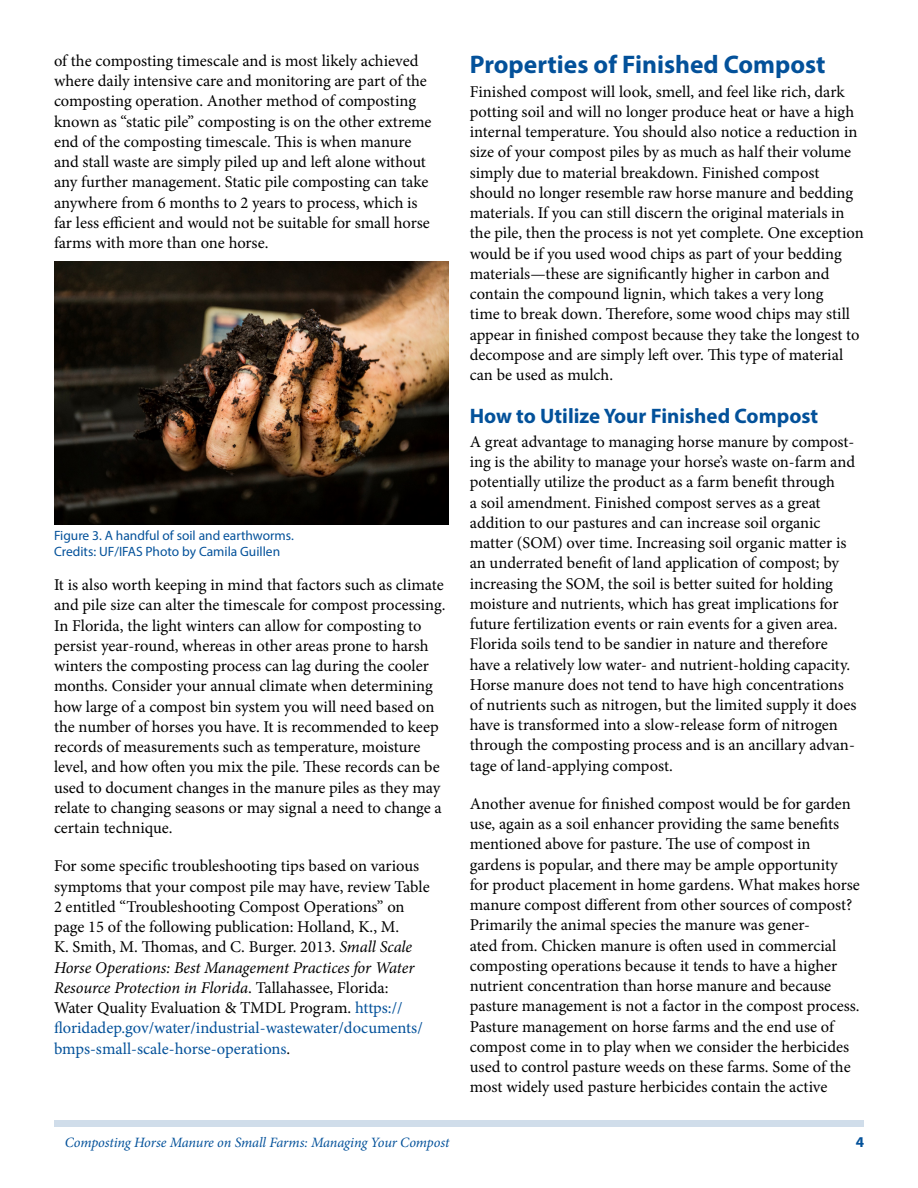
<style>
.page{position:relative;width:918px;height:1188px;background:#fff}
.page>*{position:absolute;margin:0;border:0;box-sizing:border-box;transform-origin:0 0}
.t1{font:700 25.5px "Myriad Pro";color:#03519a}
.t2{font:700 21px "Myriad Pro";color:#03519a}
.t3{font:16.5px/20.2px "Minion Pro";letter-spacing:-.005em;color:#000}
.t4{font:700 15px "Myriad Pro";color:#03519a}
.t5{font:italic 14.25px "Minion Pro";letter-spacing:-.01em;color:#03519a}
.t6{font:13.5px/16.5px "Myriad Pro";color:#03519a}
.s1{font-style:italic}
.s2{color:#03519a}
</style>
<div class="page">
<div style="left:54px;top:1120px;width:810px;height:7px;background:#d0ddea"></div>
<img style="left:54px;top:261px;width:394px;height:263px">
<p class="t3" style="left:54px;top:51px;width:379px">of the composting timescale and is most likely achieved where daily intensive care and monitoring are part of the composting operation. Another method of composting known as “static pile” composting is on the other extreme end of the composting timescale. This is when manure and stall waste are simply piled up and left alone without any further management. Static pile composting can take anywhere from 6 months to 2 years to process, which is far less efficient and would not be suitable for small horse farms with more than one horse.</p>
<p class="t6" style="left:54px;top:527px;width:241px">Figure 3. A handful of soil and earthworms.<br>Credits: UF/IFAS Photo by Camila Guillen</p>
<p class="t3" style="left:54px;top:575px;width:393px">It is also worth keeping in mind that factors such as climate and pile size can alter the timescale for compost processing.<br>In Florida, the light winters can allow for composting to persist year-round, whereas in other areas prone to harsh winters the composting process can lag during the cooler months. Consider your annual climate when determining how large of a compost bin system you will need based on the number of horses you have. It is recommended to keep records of measurements such as temperature, moisture level, and how often you mix the pile. These records can be used to document changes in the manure piles as they may relate to changing seasons or may signal a need to change a certain technique.</p>
<p class="t3" style="left:54px;top:856px;width:377px">For some specific troubleshooting tips based on various symptoms that your compost pile may have, review Table 2 entitled “Troubleshooting Compost Operations” on page 15 of the following publication: Holland, K., M.<br>K. Smith, M. Thomas, and C. Burger. 2013. <span class="s1">Small Scale Horse Operations: Best Management Practices for Water Resource Protection in Florida</span>. Tallahassee, Florida:<br>Water Quality Evaluation &amp; TMDL Program. <span class="s2">https:// floridadep.gov/water/industrial-wastewater/documents/ bmps-small-scale-horse-operations</span>.</p>
<h1 class="t1" style="left:470px;top:48px;width:357px">Properties of Finished Compost</h1>
<p class="t3" style="left:470px;top:81px;width:395px">Finished compost will look, smell, and feel like rich, dark potting soil and will no longer produce heat or have a high internal temperature. You should also notice a reduction in size of your compost piles by as much as half their volume simply due to material breakdown. Finished compost should no longer resemble raw horse manure and bedding materials. If you can still discern the original materials in the pile, then the process is not yet complete. One exception would be if you used wood chips as part of your bedding materials—these are significantly higher in carbon and contain the compound lignin, which takes a very long<br>time to break down. Therefore, some wood chips may still appear in finished compost because they take the longest to decompose and are simply left over. This type of material can be used as mulch.</p>
<p class="t2" style="left:470px;top:403px;width:350px">How to Utilize Your Finished Compost</p>
<p class="t3" style="left:470px;top:431px;width:388px">A great advantage to managing horse manure by compost&shy;ing is the ability to manage your horse’s waste on-farm and potentially utilize the product as a farm benefit through<br>a soil amendment. Finished compost serves as a great addition to our pastures and can increase soil organic matter (SOM) over time. Increasing soil organic matter is an underrated benefit of land application of compost; by increasing the SOM, the soil is better suited for holding moisture and nutrients, which has great implications for future fertilization events or rain events for a given area.<br>Florida soils tend to be sandier in nature and therefore have a relatively low water- and nutrient-holding capacity.<br>Horse manure does not tend to have high concentrations of nutrients such as nitrogen, but the limited supply it does have is transformed into a slow-release form of nitrogen through the composting process and is an ancillary advan&shy;tage of land-applying compost.</p>
<p class="t3" style="left:470px;top:794px;width:392px">Another avenue for finished compost would be for garden use, again as a soil enhancer providing the same benefits mentioned above for pasture. The use of compost in gardens is popular, and there may be ample opportunity for product placement in home gardens. What makes horse manure compost different from other sources of compost?<br>Primarily the animal species the manure was gener-<br>ated from. Chicken manure is often used in commercial composting operations because it tends to have a higher nutrient concentration than horse manure and because pasture management is not a factor in the compost process.<br>Pasture management on horse farms and the end use of compost come in to play when we consider the herbicides used to control pasture weeds on these farms. Some of the most widely used pasture herbicides contain the active</p>
<p class="t5" style="left:65px;top:1133px;width:386px">Composting Horse Manure on Small Farms: Managing Your Compost</p>
<p class="t4" style="left:856px;top:1133px;width:10px">4</p>
</div>
